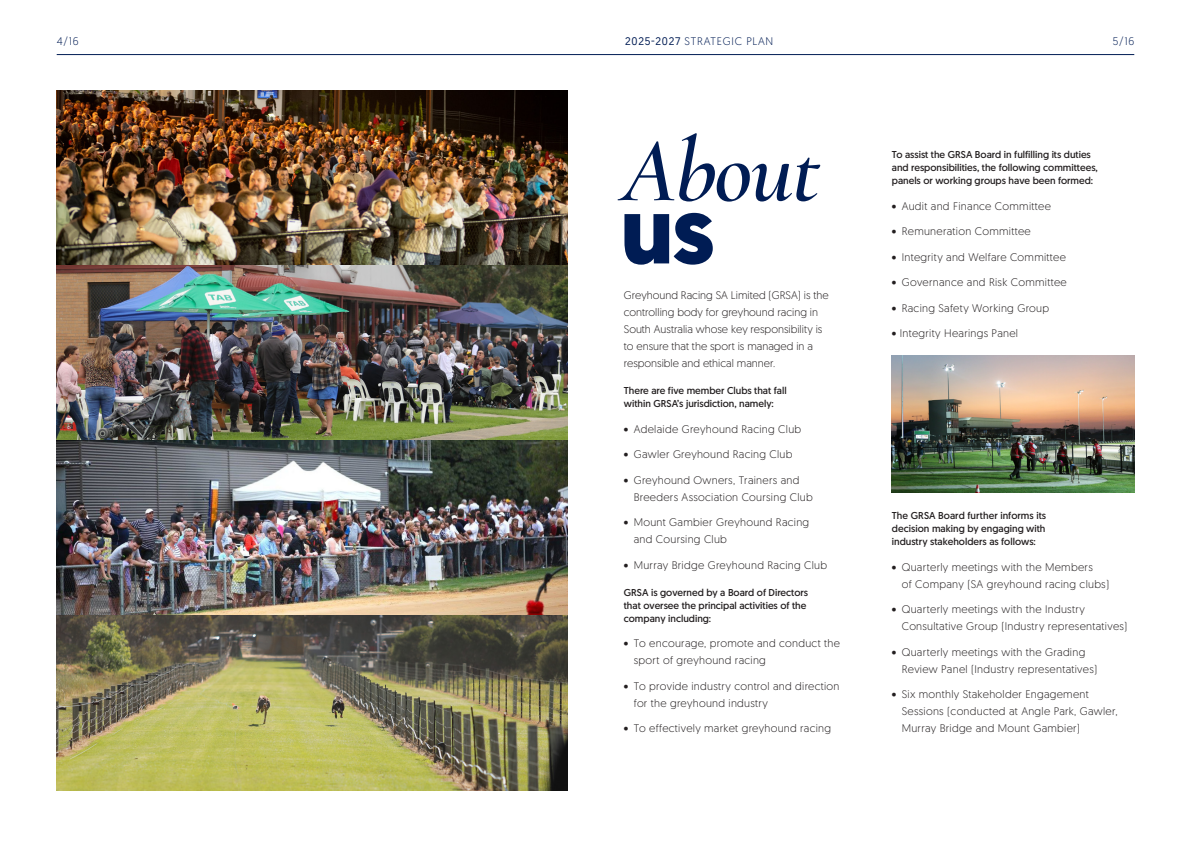
<style>
.page{position:relative;width:1191px;height:842px;background:#fff}
.page>*{position:absolute;margin:0;border:0;box-sizing:border-box;transform-origin:0 0}
.t1{font:700 94px "Geomanist";color:#001c54}
.t2{font:italic 600 92.5px "Cormorant Garamond";letter-spacing:-.02em;color:#001c54}
.Dot_Points{font:300 11px/17px "Geomanist";letter-spacing:.025em;color:#231f20}
.Bodycopy{font:300 11px/17px "Geomanist";color:#231f20}
.t3{font:300 11px "Geomanist";letter-spacing:.065em;color:#001c54}
.Subheading{font:10px/13px "Geomanist";color:#231f20}
.s1{font-weight:400}
</style>
<div class="page">
<hr style="left:57px;top:54px;width:1077px;height:1px;background:#001c54">
<img style="left:57px;top:91px;width:510px;height:175px">
<img style="left:57px;top:266px;width:510px;height:175px">
<img style="left:57px;top:441px;width:510px;height:175px">
<img style="left:57px;top:616px;width:510px;height:175px">
<img style="left:891px;top:356px;width:243px;height:137px">
<p class="t3" style="left:57px;top:34px;width:23px">4/16</p>
<p class="t3" style="left:625px;top:34px;width:149px"><span class="s1">2025-2027</span> STRATEGIC PLAN</p>
<p class="t3" style="left:1112px;top:34px;width:23px">5/16</p>
<p class="t2" style="left:621px;top:115px;width:200px">About</p>
<p class="t1" style="left:620px;top:168px;width:95px">us</p>
<p class="Bodycopy" style="left:624px;top:286px;width:206px">Greyhound Racing SA Limited (GRSA) is the controlling body for greyhound racing in South Australia whose key responsibility is to ensure that the sport is managed in a responsible and ethical manner.</p>
<p class="Subheading" style="left:624px;top:384px;width:164px">There are five member Clubs that fall within GRSA’s jurisdiction, namely:</p>
<p class="Dot_Points" style="left:624px;top:420px;width:179px">• Adelaide Greyhound Racing Club</p>
<p class="Dot_Points" style="left:624px;top:445px;width:170px">• Gawler Greyhound Racing Club</p>
<p class="Dot_Points" style="left:634px;top:471px;width:180px;text-indent:-10px">• Greyhound Owners, Trainers and<br>Breeders Association Coursing Club</p>
<p class="Dot_Points" style="left:634px;top:513px;width:177px;text-indent:-10px">• Mount Gambier Greyhound Racing and Coursing Club</p>
<p class="Dot_Points" style="left:624px;top:556px;width:205px">• Murray Bridge Greyhound Racing Club</p>
<p class="Subheading" style="left:624px;top:585px;width:186px">GRSA is governed by a Board of Directors that oversee the principal activities of the company including:</p>
<p class="Dot_Points" style="left:634px;top:634px;width:208px;text-indent:-10px">• To encourage, promote and conduct the sport of greyhound racing</p>
<p class="Dot_Points" style="left:634px;top:677px;width:207px;text-indent:-10px">• To provide industry control and direction for the greyhound industry</p>
<p class="Dot_Points" style="left:624px;top:719px;width:209px">• To effectively market greyhound racing</p>
<p class="Subheading" style="left:891px;top:148px;width:207px">To assist the GRSA Board in fulfilling its duties and responsibilities, the following committees, panels or working groups have been formed:</p>
<p class="Dot_Points" style="left:891px;top:197px;width:161px">• Audit and Finance Committee</p>
<p class="Dot_Points" style="left:891px;top:222px;width:140px">• Remuneration Committee</p>
<p class="Dot_Points" style="left:891px;top:248px;width:176px">• Integrity and Welfare Committee</p>
<p class="Dot_Points" style="left:891px;top:273px;width:176px">• Governance and Risk Committee</p>
<p class="Dot_Points" style="left:891px;top:299px;width:159px">• Racing Safety Working Group</p>
<p class="Dot_Points" style="left:891px;top:324px;width:128px">• Integrity Hearings Panel</p>
<p class="Subheading" style="left:891px;top:509px;width:156px;text-align:justify">The GRSA Board further informs its decision making by engaging with industry stakeholders as follows:</p>
<p class="Dot_Points" style="left:901px;top:558px;width:209px;text-indent:-10px">• Quarterly meetings with the Members<br>of Company (SA greyhound racing clubs)</p>
<p class="Dot_Points" style="left:901px;top:600px;width:227px;text-indent:-10px">• Quarterly meetings with the Industry<br>Consultative Group (Industry representatives)</p>
<p class="Dot_Points" style="left:901px;top:643px;width:197px;text-indent:-10px">• Quarterly meetings with the Grading<br>Review Panel (Industry representatives)</p>
<p class="Dot_Points" style="left:901px;top:685px;width:217px;text-indent:-10px">• Six monthly Stakeholder Engagement<br>Sessions (conducted at Angle Park, Gawler,<br>Murray Bridge and Mount Gambier)</p>
</div>
